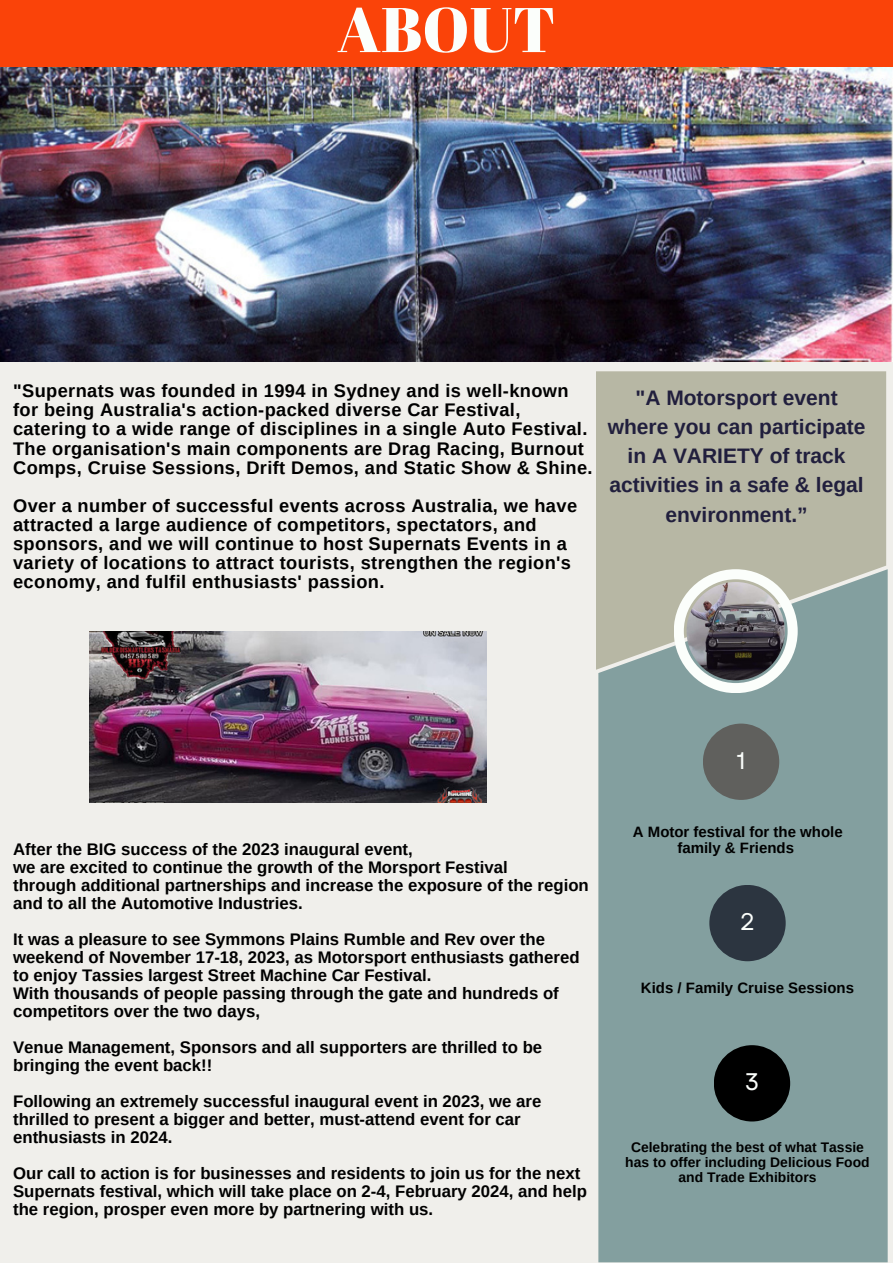
<style>
.page{position:relative;width:893px;height:1264px;background:#fff}
.page>*{position:absolute;margin:0;border:0;box-sizing:border-box;transform-origin:0 0}
.t1{font:63px "Abril Fatface";color:#fbfefb}
.t2{font:24px "Garet";color:#fbfefb}
.t3{font:700 21px/29.2px "Arimo";color:#211f3d;text-align:center}
.t4{font:700 18.3px/19px "Arimo";letter-spacing:.02em;color:#000}
.t5{font:700 16.8px/18px "Arimo";color:#000}
.t6{font:700 15px/15.8px "Arimo";color:#000;text-align:center}
.t7{font:700 13.95px/14.5px "Arimo";color:#000;text-align:center}
</style>
<div class="page">
<div style="left:0;top:0;width:892px;height:1262px;background:#f0efeb"></div>
<img style="left:0;top:67px;width:892px;height:294px">
<div style="left:598px;top:569px;width:289px;height:693px;background:#839f9f"></div>
<svg style="left:596px;top:371px;width:290px;height:298px;background:#b1b4a4"></svg>
<svg style="left:673px;top:569px;width:124px;height:124px"></svg>
<div style="left:702px;top:723px;width:77px;height:77px;background:#60605d;border-radius:50%"></div>
<div style="left:709px;top:884px;width:76px;height:77px;background:#2c3540;border-radius:50%"></div>
<div style="left:713px;top:1045px;width:77px;height:76px;background:#000;border-radius:50%"></div>
<div style="left:0;top:0;width:892px;height:67px;background:#fa4309"></div>
<img style="left:89px;top:631px;width:397px;height:171px">
<p class="t1" style="left:337px;top:-15px;width:220px">ABOUT</p>
<p class="t4" style="left:13px;top:381px;width:575px">"Supernats was founded in 1994 in Sydney and is well-known for being Australia's action-packed diverse Car Festival, catering to a wide range of disciplines in a single Auto Festival.</p>
<p class="t4" style="left:13px;top:438px;width:581px">The organisation's main components are Drag Racing, Burnout<br>Comps, Cruise Sessions, Drift Demos, and Static Show &amp; Shine.</p>
<p class="t4" style="left:13px;top:496px;width:565px">Over a number of successful events across Australia, we have attracted a large audience of competitors, spectators, and sponsors, and we will continue to host Supernats Events in a variety of locations to attract tourists, strengthen the region's economy, and fulfil enthusiasts' passion.</p>
<p class="t3" style="left:607px;top:383px;width:259px">"A Motorsport event where you can participate in A VARIETY of track activities in a safe &amp; legal environment.”</p>
<p class="t5" style="left:13px;top:839px;width:401px">After the BIG success of the 2023 inaugural event,</p>
<p class="t5" style="left:13px;top:857px;width:496px">we are excited to continue the growth of the Morsport Festival</p>
<p class="t5" style="left:13px;top:875px;width:577px">through additional partnerships and increase the exposure of the region and to all the Automotive Industries.</p>
<p class="t5" style="left:13px;top:929px;width:568px">It was a pleasure to see Symmons Plains Rumble and Rev over the weekend of November 17-18, 2023, as Motorsport enthusiasts gathered to enjoy Tassies largest Street Machine Car Festival.</p>
<p class="t5" style="left:13px;top:983px;width:547px">With thousands of people passing through the gate and hundreds of competitors over the two days,</p>
<p class="t5" style="left:13px;top:1037px;width:530px">Venue Management, Sponsors and all supporters are thrilled to be bringing the event back!!</p>
<p class="t5" style="left:13px;top:1091px;width:529px">Following an extremely successful inaugural event in 2023, we are thrilled to present a bigger and better, must-attend event for car enthusiasts in 2024.</p>
<p class="t5" style="left:13px;top:1163px;width:575px">Our call to action is for businesses and residents to join us for the next<br>Supernats festival, which will take place on 2-4, February 2024, and help the region, prosper even more by partnering with us.</p>
<p class="t2" style="left:736px;top:742px;width:11px">1</p>
<p class="t6" style="left:632px;top:823px;width:211px">A Motor festival for the whole family &amp; Friends</p>
<p class="t2" style="left:739px;top:904px;width:17px">2</p>
<p class="t6" style="left:640px;top:980px;width:215px">Kids / Family Cruise Sessions</p>
<p class="t2" style="left:744px;top:1064px;width:16px">3</p>
<p class="t7" style="left:625px;top:1140px;width:246px">Celebrating the best of what Tassie has to offer including Delicious Food and Trade Exhibitors</p>
</div>
